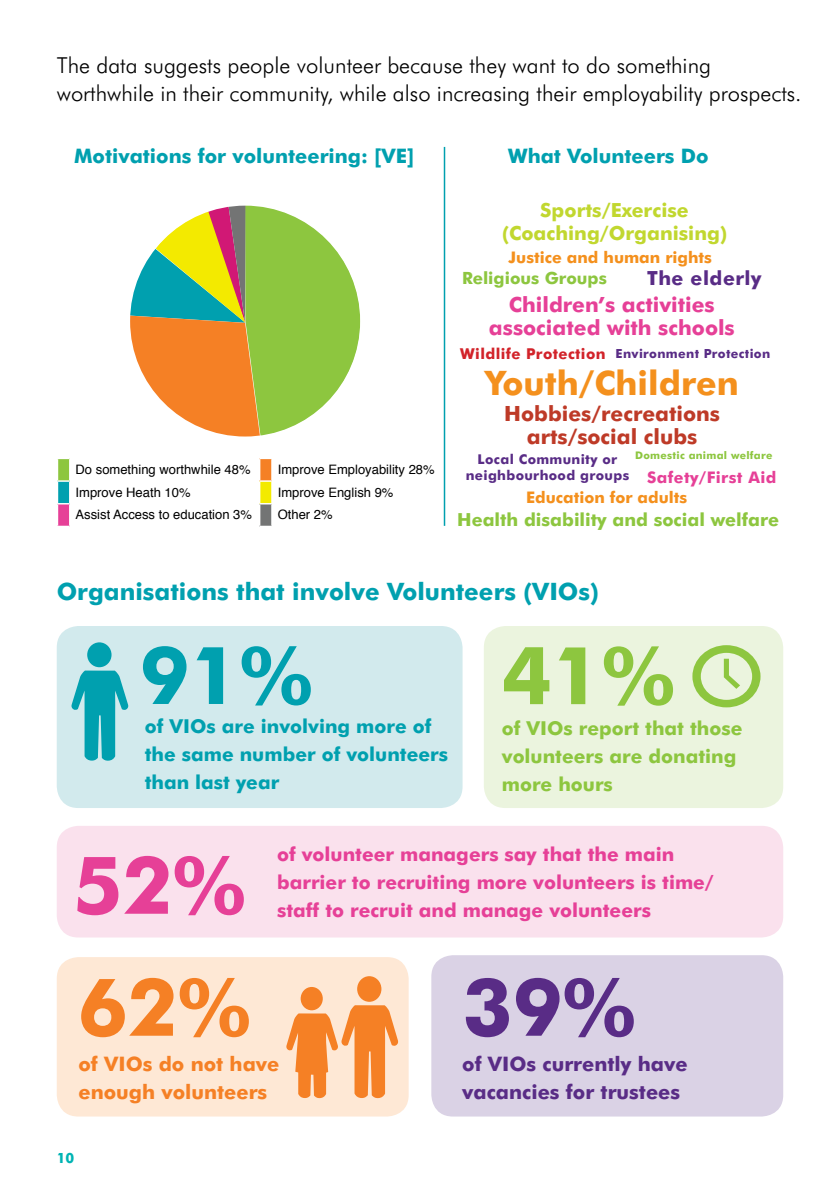
<style>
.page{position:relative;width:840px;height:1191px;background:#fff}
.page>*{position:absolute;margin:0;border:0;box-sizing:border-box;transform-origin:0 0}
.t1{font:700 80px "Futura BT";color:#f58025}
.t2{font:700 80px "Futura BT";color:#8dc63f}
.t3{font:700 80px "Futura BT";color:#00a0af}
.t4{font:700 80px "Futura BT";color:#e64097}
.t5{font:700 80px "Futura BT";color:#592c86}
.t6{font:700 33.8px "Futura BT";color:#f4901d}
.t7{font:700 24px "Futura BT";color:#00a0af}
.t8{font:300 22px/28px "Futura BT";color:#000}
.t9{font:700 21px/22.4px "Futura BT";color:#e64097;text-align:center}
.t10{font:700 21px/22.4px "Futura BT";color:#be3a27;text-align:center}
.t11{font:700 20px "Futura BT";color:#00a0af}
.t12{font:700 20px/28px "Futura BT";color:#592c86}
.t13{font:700 20px/28px "Futura BT";color:#f58025}
.t14{font:700 19.6px/23.4px "Futura BT";color:#c1d72f;text-align:center}
.t15{font:700 19.6px "Futura BT";letter-spacing:.025em;color:#592c86}
.t16{font:700 19.2px/28px "Futura BT";color:#e64097}
.t17{font:700 19.2px/28px "Futura BT";color:#00a0af}
.t18{font:700 19.2px/28px "Futura BT";color:#8dc63f}
.t19{font:700 18px "Futura BT";color:#8dc63f}
.t20{font:700 16.8px "Futura BT";color:#8dc63f}
.t21{font:700 16px "Futura BT";color:#f4901d}
.t22{font:700 16px "Futura BT";letter-spacing:.025em;color:#e64097}
.t23{font:700 15px "Futura BT";letter-spacing:.025em;color:#d2232a}
.t24{font:700 14.2px "Futura BT";color:#00b4b4}
.t25{font:700 13.6px/16.2px "Futura BT";letter-spacing:.025em;color:#592c86;text-align:center}
.t26{font:13px "Helvetica";color:#000}
.t27{font:700 12.6px "Futura BT";letter-spacing:.025em;color:#592c86}
.t28{font:700 10.4px "Futura BT";letter-spacing:.025em;color:#8dc63f}
</style>
<div class="page">
<svg style="left:131px;top:206px;width:228px;height:230px"></svg>
<svg style="left:259px;top:458px;width:13px;height:69px"></svg>
<svg style="left:57px;top:458px;width:13px;height:69px"></svg>
<hr style="left:443px;top:147px;width:2px;height:379px;background:#00a0af">
<div style="left:57px;top:957px;width:351px;height:159px;background:#fee8d5;border-radius:22px"></div>
<div style="left:483px;top:626px;width:299px;height:182px;background:#ebf4de;border-radius:22px"></div>
<svg style="left:692px;top:645px;width:68px;height:62px"></svg>
<div style="left:57px;top:626px;width:405px;height:182px;background:#d2eaed;border-radius:22px"></div>
<div style="left:87px;top:642px;width:24px;height:25px;background:#00a0af;border-radius:50%"></div>
<svg style="left:71px;top:670px;width:58px;height:91px"></svg>
<div style="left:57px;top:826px;width:725px;height:111px;background:#fae1ed;border-radius:22px"></div>
<div style="left:431px;top:955px;width:351px;height:161px;background:#dad2e5;border-radius:22px"></div>
<div style="left:357px;top:976px;width:24px;height:25px;background:#f58025;border-radius:50%"></div>
<div style="left:300px;top:987px;width:22px;height:23px;background:#f58025;border-radius:50%"></div>
<svg style="left:286px;top:1005px;width:112px;height:93px"></svg>
<p class="t8" style="left:57px;top:51px;width:746px">The data suggests people volunteer because they want to do something worthwhile in their community, while also increasing their employability prospects.</p>
<p class="t11" style="left:74px;top:144px;width:341px">Motivations for volunteering: [VE]</p>
<p class="t11" style="left:508px;top:144px;width:202px">What Volunteers Do</p>
<p class="t14" style="left:501px;top:198px;width:226px">Sports/Exercise (Coaching/Organising)</p>
<p class="t21" style="left:508px;top:247px;width:205px">Justice and human rights</p>
<p class="t20" style="left:462px;top:267px;width:146px">Religious Groups</p>
<p class="t15" style="left:646px;top:266px;width:116px">The elderly</p>
<p class="t9" style="left:488px;top:294px;width:247px">Children’s activities associated with schools</p>
<p class="t23" style="left:460px;top:345px;width:147px">Wildlife Protection</p>
<p class="t27" style="left:615px;top:346px;width:156px">Environment Protection</p>
<p class="t26" style="left:76px;top:459px;width:176px">Do something worthwhile 48%</p>
<p class="t26" style="left:277px;top:459px;width:158px">Improve Employability 28%</p>
<p class="t26" style="left:76px;top:482px;width:116px">Improve Heath 10%</p>
<p class="t26" style="left:277px;top:482px;width:117px">Improve English 9%</p>
<p class="t26" style="left:76px;top:505px;width:178px">Assist Access to education 3%</p>
<p class="t26" style="left:277px;top:505px;width:56px">Other 2%</p>
<h2 class="t6" style="left:485px;top:363px;width:255px">Youth/Children</h2>
<p class="t10" style="left:504px;top:402px;width:217px">Hobbies/recreations arts/social clubs</p>
<p class="t28" style="left:634px;top:449px;width:139px">Domestic animal welfare</p>
<p class="t25" style="left:465px;top:451px;width:165px">Local Community or neighbourhood groups</p>
<p class="t21" style="left:525px;top:487px;width:163px">Education for adults</p>
<p class="t22" style="left:646px;top:468px;width:131px">Safety/First Aid</p>
<p class="t19" style="left:457px;top:508px;width:323px">Health disability and social welfare</p>
<p class="t7" style="left:57px;top:576px;width:543px">Organisations that involve Volunteers (VIOs)</p>
<h1 class="t3" style="left:139px;top:627px;width:174px">91%</h1>
<p class="t17" style="left:145px;top:712px;width:305px">of VIOs are involving more of the same number of volunteers than last year</p>
<h1 class="t2" style="left:501px;top:627px;width:174px">41%</h1>
<p class="t18" style="left:501px;top:714px;width:242px">of VIOs report that those volunteers are donating more hours</p>
<h1 class="t4" style="left:73px;top:836px;width:174px">52%</h1>
<p class="t16" style="left:277px;top:840px;width:438px">of volunteer managers say that the main barrier to recruiting more volunteers is time/ staff to recruit and manage volunteers</p>
<h1 class="t1" style="left:78px;top:958px;width:174px">62%</h1>
<p class="t13" style="left:78px;top:1050px;width:202px">of VIOs do not have enough volunteers</p>
<p class="t24" style="left:57px;top:1148px;width:19px">10</p>
<h1 class="t5" style="left:462px;top:958px;width:174px">39%</h1>
<p class="t12" style="left:462px;top:1050px;width:227px">of VIOs currently have vacancies for trustees</p>
</div>
